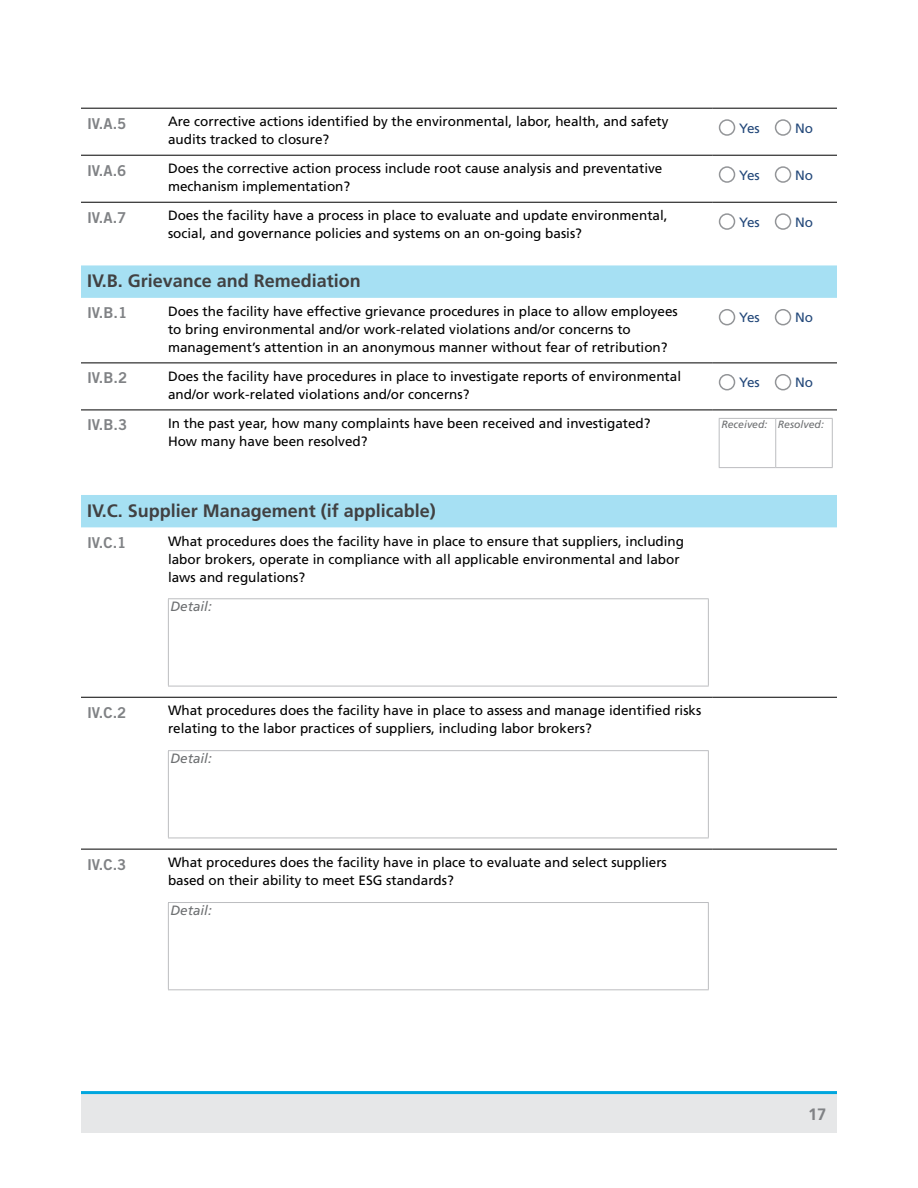
<style>
.page{position:relative;width:918px;height:1188px;background:#fff}
.page>*{position:absolute;margin:0;border:0;box-sizing:border-box;transform-origin:0 0}
.t1{font:700 18px "Frutiger";color:#414142}
.t2{font:700 16.5px "Frutiger";color:#808285}
.t3{font:15px "Trade Gothic LT Std Bd 2";color:#808285}
.t4{font:13.5px/18px "Frutiger";color:#000}
.t5{font:13.5px "Frutiger";color:#23487a}
.t6{font:italic 13.5px "Frutiger";color:#6d6f71}
.t7{font:italic 10.5px "Frutiger";color:#6d6f71}
</style>
<div class="page">
<div style="left:81px;top:1092px;width:756px;height:41px;background:#e6e7e8"></div>
<hr style="left:81px;top:1091px;width:756px;height:3px;background:#00a6de">
<svg style="left:81px;top:265px;width:756px;height:262px"></svg>
<hr style="left:81px;top:108px;width:81px;height:1px;background:#000">
<hr style="left:162px;top:108px;width:551px;height:1px;background:#000">
<hr style="left:713px;top:108px;width:124px;height:1px;background:#000">
<hr style="left:81px;top:155px;width:81px;height:1px;background:#000">
<hr style="left:162px;top:155px;width:551px;height:1px;background:#000">
<hr style="left:713px;top:155px;width:124px;height:1px;background:#000">
<hr style="left:81px;top:202px;width:81px;height:1px;background:#000">
<hr style="left:162px;top:202px;width:551px;height:1px;background:#000">
<hr style="left:713px;top:202px;width:124px;height:1px;background:#000">
<hr style="left:81px;top:363px;width:81px;height:1px;background:#000">
<hr style="left:162px;top:363px;width:551px;height:1px;background:#000">
<hr style="left:713px;top:363px;width:124px;height:1px;background:#000">
<hr style="left:81px;top:410px;width:81px;height:1px;background:#000">
<hr style="left:162px;top:410px;width:551px;height:1px;background:#000">
<hr style="left:713px;top:410px;width:124px;height:1px;background:#000">
<hr style="left:81px;top:697px;width:81px;height:1px;background:#000">
<hr style="left:162px;top:697px;width:551px;height:1px;background:#000">
<hr style="left:713px;top:697px;width:124px;height:1px;background:#000">
<hr style="left:81px;top:849px;width:81px;height:1px;background:#000">
<hr style="left:162px;top:849px;width:551px;height:1px;background:#000">
<hr style="left:713px;top:849px;width:124px;height:1px;background:#000">
<div style="left:719px;top:119px;width:16px;height:17px;border:2px solid #939598;border-radius:50%"></div>
<div style="left:775px;top:119px;width:16px;height:17px;border:2px solid #939598;border-radius:50%"></div>
<div style="left:719px;top:166px;width:16px;height:17px;border:2px solid #939598;border-radius:50%"></div>
<div style="left:775px;top:166px;width:16px;height:17px;border:2px solid #939598;border-radius:50%"></div>
<div style="left:719px;top:213px;width:16px;height:17px;border:2px solid #939598;border-radius:50%"></div>
<div style="left:775px;top:213px;width:16px;height:17px;border:2px solid #939598;border-radius:50%"></div>
<div style="left:720px;top:310px;width:15px;height:15px;background:#fff;border-radius:50%"></div>
<div style="left:719px;top:309px;width:16px;height:16px;border:2px solid #939598;border-radius:50%"></div>
<div style="left:776px;top:310px;width:15px;height:15px;background:#fff;border-radius:50%"></div>
<div style="left:775px;top:309px;width:16px;height:16px;border:2px solid #939598;border-radius:50%"></div>
<div style="left:720px;top:375px;width:15px;height:15px;background:#fff;border-radius:50%"></div>
<div style="left:719px;top:374px;width:16px;height:16px;border:2px solid #939598;border-radius:50%"></div>
<div style="left:776px;top:375px;width:15px;height:15px;background:#fff;border-radius:50%"></div>
<div style="left:775px;top:374px;width:16px;height:16px;border:2px solid #939598;border-radius:50%"></div>
<hr style="left:719px;top:418px;width:57px;height:1px;background:#bcbdc0">
<hr style="left:719px;top:419px;width:1px;height:48px;background:#bcbdc0">
<hr style="left:776px;top:418px;width:57px;height:1px;background:#bcbdc0">
<hr style="left:775px;top:419px;width:1px;height:48px;background:#bcbdc0">
<hr style="left:832px;top:419px;width:1px;height:48px;background:#bcbdc0">
<hr style="left:719px;top:467px;width:57px;height:1px;background:#bcbdc0">
<hr style="left:776px;top:467px;width:57px;height:1px;background:#bcbdc0">
<hr style="left:168px;top:598px;width:541px;height:1px;background:#bcbdc0">
<hr style="left:168px;top:599px;width:1px;height:87px;background:#bcbdc0">
<hr style="left:708px;top:599px;width:1px;height:87px;background:#bcbdc0">
<hr style="left:168px;top:686px;width:541px;height:1px;background:#bcbdc0">
<hr style="left:168px;top:750px;width:541px;height:1px;background:#bcbdc0">
<hr style="left:168px;top:751px;width:1px;height:87px;background:#bcbdc0">
<hr style="left:708px;top:751px;width:1px;height:87px;background:#bcbdc0">
<hr style="left:168px;top:838px;width:541px;height:1px;background:#bcbdc0">
<hr style="left:168px;top:902px;width:541px;height:1px;background:#bcbdc0">
<hr style="left:168px;top:903px;width:1px;height:86px;background:#bcbdc0">
<hr style="left:708px;top:903px;width:1px;height:86px;background:#bcbdc0">
<hr style="left:168px;top:989px;width:541px;height:1px;background:#bcbdc0">
<p class="t3" style="left:87px;top:114px;width:41px">IV.A.5</p>
<p class="t4" style="left:168px;top:113px;width:502px">Are corrective actions identified by the environmental, labor, health, and safety audits tracked to closure?</p>
<p class="t5" style="left:739px;top:120px;width:22px">Yes</p>
<p class="t5" style="left:795px;top:120px;width:19px">No</p>
<p class="t3" style="left:87px;top:161px;width:41px">IV.A.6</p>
<p class="t4" style="left:168px;top:160px;width:496px">Does the corrective action process include root cause analysis and preventative mechanism implementation?</p>
<p class="t5" style="left:739px;top:167px;width:22px">Yes</p>
<p class="t5" style="left:795px;top:167px;width:19px">No</p>
<p class="t3" style="left:87px;top:208px;width:41px">IV.A.7</p>
<p class="t4" style="left:168px;top:207px;width:501px">Does the facility have a process in place to evaluate and update environmental, social, and governance policies and systems on an on-going basis?</p>
<p class="t5" style="left:739px;top:214px;width:22px">Yes</p>
<p class="t5" style="left:795px;top:214px;width:19px">No</p>
<h1 class="t1" style="left:87px;top:270px;width:275px">IV.B. Grievance and Remediation</h1>
<p class="t3" style="left:87px;top:304px;width:42px">IV.B.1</p>
<p class="t4" style="left:168px;top:302px;width:511px">Does the facility have effective grievance procedures in place to allow employees to bring environmental and/or work-related violations and/or concerns to management’s attention in an anonymous manner without fear of retribution?</p>
<p class="t5" style="left:739px;top:310px;width:22px">Yes</p>
<p class="t5" style="left:795px;top:310px;width:19px">No</p>
<p class="t3" style="left:87px;top:369px;width:42px">IV.B.2</p>
<p class="t4" style="left:168px;top:367px;width:515px">Does the facility have procedures in place to investigate reports of environmental and/or work-related violations and/or concerns?</p>
<p class="t5" style="left:739px;top:375px;width:22px">Yes</p>
<p class="t5" style="left:795px;top:375px;width:19px">No</p>
<p class="t3" style="left:87px;top:416px;width:42px">IV.B.3</p>
<p class="t4" style="left:168px;top:415px;width:484px">In the past year, how many complaints have been received and investigated?<br>How many have been resolved?</p>
<p class="t7" style="left:721px;top:419px;width:104px">Received: Resolved:</p>
<h1 class="t1" style="left:87px;top:500px;width:350px">IV.C. Supplier Management (if applicable)</h1>
<p class="t3" style="left:87px;top:533px;width:41px">IV.C.1</p>
<p class="t4" style="left:168px;top:532px;width:518px">What procedures does the facility have in place to ensure that suppliers, including labor brokers, operate in compliance with all applicable environmental and labor laws and regulations?</p>
<p class="t6" style="left:171px;top:599px;width:43px">Detail:</p>
<p class="t3" style="left:87px;top:703px;width:41px">IV.C.2</p>
<p class="t4" style="left:168px;top:702px;width:535px">What procedures does the facility have in place to assess and manage identified risks relating to the labor practices of suppliers, including labor brokers?</p>
<p class="t6" style="left:171px;top:750px;width:43px">Detail:</p>
<p class="t3" style="left:87px;top:855px;width:41px">IV.C.3</p>
<p class="t4" style="left:168px;top:854px;width:500px">What procedures does the facility have in place to evaluate and select suppliers based on their ability to meet ESG standards?</p>
<p class="t6" style="left:171px;top:902px;width:43px">Detail:</p>
<p class="t2" style="left:808px;top:1104px;width:20px">17</p>
</div>
